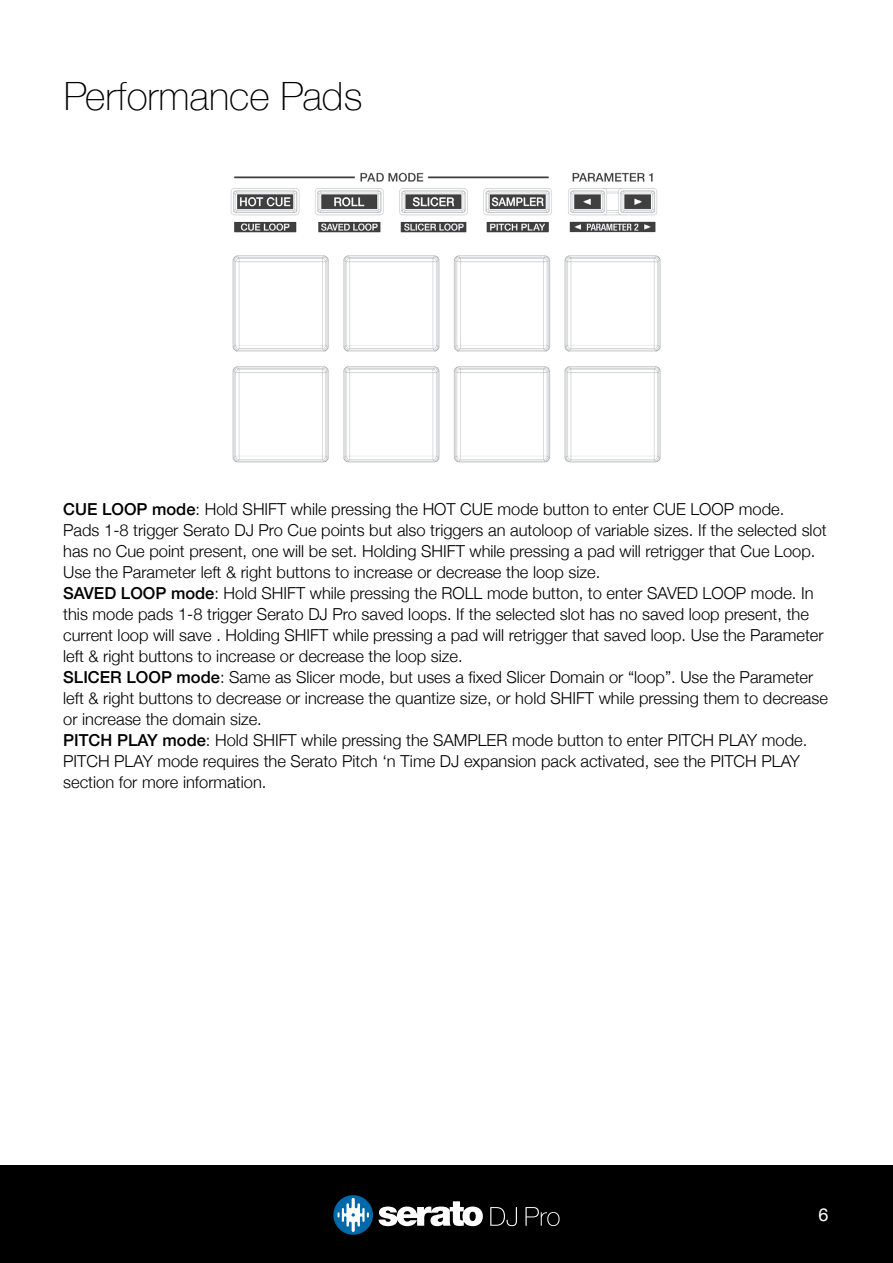
<style>
.page{position:relative;width:893px;height:1263px;background:#fff}
.page>*{position:absolute;margin:0;border:0;box-sizing:border-box;transform-origin:0 0}
.t1{font:100 39px "Helvetica Neue";color:#000}
.t2{font:18px "Helvetica Neue";color:#fff}
.t3{font:300 16.5px/21px "Helvetica Neue";color:#000}
.s1{font-weight:500}
</style>
<div class="page">
<div style="left:0;top:1165px;width:893px;height:98px;background:#000"></div>
<svg style="left:379px;top:1201px;width:104px;height:25px"></svg>
<svg style="left:333px;top:1195px;width:40px;height:40px"></svg>
<svg style="left:525px;top:1207px;width:35px;height:19px"></svg>
<svg style="left:490px;top:1207px;width:27px;height:19px"></svg>
<img style="left:230px;top:172px;width:431px;height:291px">
<h1 class="t1" style="left:64px;top:66px;width:300px">Performance Pads</h1>
<p class="t3" style="left:63px;top:497px;width:766px"><span class="s1">CUE LOOP mode</span>: Hold SHIFT while pressing the HOT CUE mode button to enter CUE LOOP mode.<br>Pads 1-8 trigger Serato DJ Pro Cue points but also triggers an autoloop of variable sizes. If the selected slot has no Cue point present, one will be set. Holding SHIFT while pressing a pad will retrigger that Cue Loop.<br>Use the Parameter left &amp; right buttons to increase or decrease the loop size.<br><span class="s1">SAVED LOOP mode</span>: Hold SHIFT while pressing the ROLL mode button, to enter SAVED LOOP mode. In this mode pads 1-8 trigger Serato DJ Pro saved loops. If the selected slot has no saved loop present, the current loop will save . Holding SHIFT while pressing a pad will retrigger that saved loop. Use the Parameter left &amp; right buttons to increase or decrease the loop size.<br><span class="s1">SLICER LOOP mode</span>: Same as Slicer mode, but uses a fixed Slicer Domain or “loop”. Use the Parameter left &amp; right buttons to decrease or increase the quantize size, or hold SHIFT while pressing them to decrease or increase the domain size.<br><span class="s1">PITCH PLAY mode</span>: Hold SHIFT while pressing the SAMPLER mode button to enter PITCH PLAY mode.<br>PITCH PLAY mode requires the Serato Pitch ‘n Time DJ expansion pack activated, see the PITCH PLAY section for more information.</p>
<p class="t2" style="left:818px;top:1202px;width:12px">6</p>
</div>
